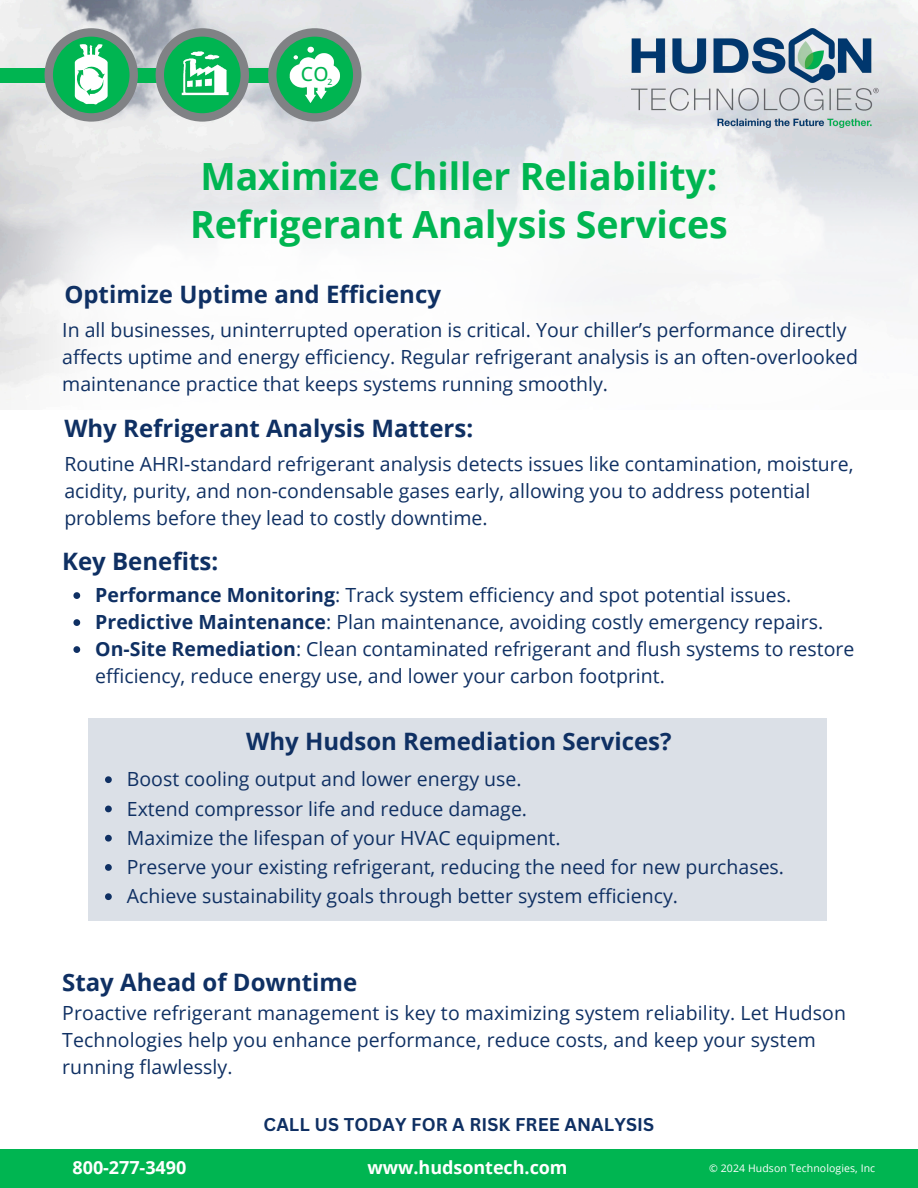
<style>
.page{position:relative;width:918px;height:1188px;background:#fff}
.page>*{position:absolute;margin:0;border:0;box-sizing:border-box;transform-origin:0 0}
.t1{font:700 37.5px/47.2px "Open Sans";letter-spacing:-.005em;color:#00b551}
.t2{font:700 24px "Open Sans";color:#0f3063}
.t3{font:19.5px/27px "Open Sans";color:#0f3063}
.t4{font:500 19.35px "Open Sans";color:#00b551}
.t5{font:700 18px "Canva Sans";letter-spacing:.005em;color:#0f3063}
.t6{font:700 18px "Open Sans";color:#fff}
.t7{font:10.5px "Open Sans";letter-spacing:.01em;color:#fff}
.t8{font:500 8.55px "Open Sans";color:#00b551}
.s1{font-weight:700}
</style>
<div class="page">
<img style="left:0;top:0;width:918px;height:138px">
<div style="left:0;top:68px;width:342px;height:14px;background:#00b551"></div>
<img style="left:266px;top:28px;width:95px;height:94px">
<svg style="left:45px;top:28px;width:93px;height:94px"></svg>
<svg style="left:156px;top:28px;width:93px;height:94px;background:#72ad8f"></svg>
<img style="left:179px;top:50px;width:53px;height:50px">
<div style="left:0;top:1149px;width:918px;height:39px;background:#00b551"></div>
<img style="left:631px;top:28px;width:248px;height:99px">
<div style="left:88px;top:719px;width:738px;height:202px;background:#dbe0e7"></div>
<svg style="left:105px;top:776px;width:7px;height:7px"></svg>
<svg style="left:105px;top:806px;width:7px;height:6px"></svg>
<svg style="left:105px;top:835px;width:7px;height:7px"></svg>
<svg style="left:105px;top:864px;width:7px;height:7px"></svg>
<svg style="left:105px;top:893px;width:7px;height:7px"></svg>
<svg style="left:73px;top:592px;width:7px;height:7px"></svg>
<svg style="left:73px;top:619px;width:7px;height:7px"></svg>
<svg style="left:73px;top:646px;width:7px;height:7px"></svg>
<h1 class="t4" style="left:301px;top:61px;width:29px">CO</h1>
<h5 class="t8" style="left:327px;top:76px;width:6px">2</h5>
<p class="t1" style="left:190px;top:152px;width:539px">Maximize Chiller Reliability:<br>Refrigerant Analysis Services</p>
<h2 class="t2" style="left:64px;top:278px;width:378px">Optimize Uptime and Efficiency</h2>
<p class="t3" style="left:62px;top:316px;width:797px">In all businesses, uninterrupted operation is critical. Your chiller’s performance directly affects uptime and energy efficiency. Regular refrigerant analysis is an often-overlooked maintenance practice that keeps systems running smoothly.</p>
<p class="t2" style="left:64px;top:411px;width:410px">Why Refrigerant Analysis Matters:</p>
<p class="t3" style="left:64px;top:449px;width:791px">Routine AHRI-standard refrigerant analysis detects issues like contamination, moisture, acidity, purity, and non-condensable gases early, allowing you to address potential problems before they lead to costly downtime.</p>
<p class="t2" style="left:62px;top:544px;width:158px">Key Benefits:</p>
<h2 class="t3" style="left:95px;top:581px;width:697px"><span class="s1">Performance Monitoring</span>: Track system efficiency and spot potential issues.</h2>
<h5 class="t3" style="left:95px;top:608px;width:729px"><span class="s1">Predictive Maintenance</span>: Plan maintenance, avoiding costly emergency repairs.</h5>
<h3 class="t3" style="left:95px;top:635px;width:761px"><span class="s1">On-Site Remediation</span>: Clean contaminated refrigerant and flush systems to restore efficiency, reduce energy use, and lower your carbon footprint.</h3>
<h2 class="t2" style="left:246px;top:725px;width:427px">Why Hudson Remediation Services?</h2>
<p class="t3" style="left:127px;top:765px;width:396px">Boost cooling output and lower energy use.</p>
<p class="t3" style="left:127px;top:795px;width:402px">Extend compressor life and reduce damage.</p>
<p class="t3" style="left:127px;top:824px;width:435px">Maximize the lifespan of your HVAC equipment.</p>
<p class="t3" style="left:127px;top:853px;width:659px">Preserve your existing refrigerant, reducing the need for new purchases.</p>
<p class="t3" style="left:127px;top:882px;width:553px">Achieve sustainability goals through better system efficiency.</p>
<h4 class="t2" style="left:62px;top:965px;width:297px">Stay Ahead of Downtime</h4>
<h4 class="t3" style="left:62px;top:999px;width:785px">Proactive refrigerant management is key to maximizing system reliability. Let Hudson<br>Technologies help you enhance performance, reduce costs, and keep your system running flawlessly.</h4>
<p class="t5" style="left:264px;top:1111px;width:392px">CALL US TODAY FOR A RISK FREE ANALYSIS</p>
<h2 class="t6" style="left:73px;top:1155px;width:115px">800-277-3490</h2>
<h5 class="t6" style="left:368px;top:1155px;width:202px">www.hudsontech.com</h5>
<h2 class="t7" style="left:709px;top:1161px;width:168px">© 2024 Hudson Technologies, Inc</h2>
</div>
